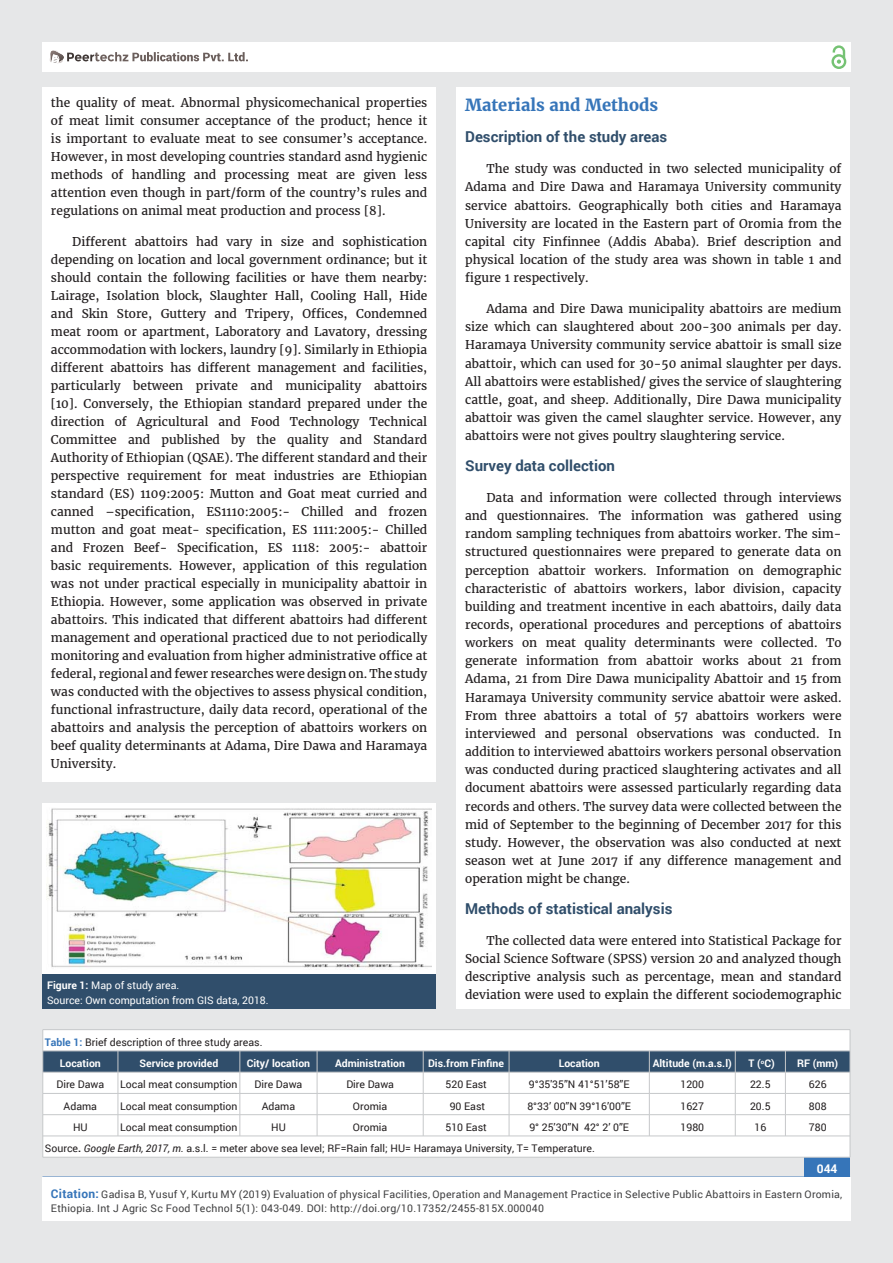
<style>
.page{position:relative;width:893px;height:1263px;background:#e6e7e8}
.page>*{position:absolute;margin:0;border:0;box-sizing:border-box;transform-origin:0 0}
.t1{font:700 16.5px "Merriweather";color:#3675b9}
.t2{font:700 15px "Roboto";color:#304e6b}
.t3{font:12px/18.1px "Merriweather";color:#231f20;text-align:justify}
.t4{font:700 12px "Roboto";color:#fff}
.t5{font:10.5px/21.3px "Roboto";color:#231f20}
.t6{font:10.5px/13.5px "Roboto";letter-spacing:.02em;color:#404041}
.t7{font:700 10.5px "Roboto";color:#fff}
.t8{font:10.5px/15px "Roboto";color:#fff}
.s1{font-weight:700}
.s2{font-weight:700;color:#3675b9}
.s3{font-weight:700;color:#fff}
.s4{font-style:italic}
.s5{font-weight:700;font-size:12px;color:#3675b9}
</style>
<div class="page">
<div style="left:42px;top:43px;width:808px;height:29px;background:#fff"></div>
<div style="left:831px;top:54px;width:15px;height:15px;border:2px solid #75c273;border-radius:50%"></div>
<svg style="left:831px;top:45px;width:15px;height:19px"></svg>
<div style="left:804px;top:1157px;width:46px;height:43px;background:#3675b9"></div>
<svg style="left:49px;top:50px;width:199px;height:14px"></svg>
<div style="left:42px;top:1177px;width:809px;height:43px;background:#fff"></div>
<div style="left:42px;top:87px;width:394px;height:695px;background:#fff"></div>
<div style="left:457px;top:87px;width:393px;height:921px;background:#fff"></div>
<div style="left:43px;top:803px;width:393px;height:171px;background:#fff"></div>
<div style="left:43px;top:974px;width:393px;height:34px;background:#304e6b"></div>
<img style="left:47px;top:808px;width:385px;height:162px">
<hr style="left:43px;top:1029px;width:75px;height:1px;background:#c6c8ca">
<hr style="left:118px;top:1029px;width:732px;height:1px;background:#c6c8ca">
<svg style="left:43px;top:1030px;width:808px;height:127px;background:#dbe0e4"></svg>
<hr style="left:43px;top:1157px;width:807px;height:1px;background:#c6c8ca">
<p class="t3" style="left:51px;top:94px;width:378px">the quality of meat. Abnormal physicomechanical properties of meat limit consumer acceptance of the product; hence it is important to evaluate meat to see consumer’s acceptance.<br>However, in most developing countries standard asnd hygienic methods of handling and processing meat are given less attention even though in part/form of the country’s rules and regulations on animal meat production and process [8].</p>
<p class="t3" style="left:51px;top:233px;width:378px;text-indent:21px">Different abattoirs had vary in size and sophistication depending on location and local government ordinance; but it should contain the following facilities or have them nearby:<br>Lairage, Isolation block, Slaughter Hall, Cooling Hall, Hide and Skin Store, Guttery and Tripery, Offices, Condemned meat room or apartment, Laboratory and Lavatory, dressing accommodation with lockers, laundry [9]. Similarly in Ethiopia different abattoirs has different management and facilities, particularly between private and municipality abattoirs [10]. Conversely, the Ethiopian standard prepared under the direction of Agricultural and Food Technology Technical Committee and published by the quality and Standard Authority of Ethiopian (QSAE). The different standard and their perspective requirement for meat industries are Ethiopian standard (ES) 1109:2005: Mutton and Goat meat curried and canned –specification, ES1110:2005:- Chilled and frozen mutton and goat meat- specification, ES 1111:2005:- Chilled and Frozen Beef- Specification, ES 1118: 2005:- abattoir basic requirements. However, application of this regulation was not under practical especially in municipality abattoir in Ethiopia. However, some application was observed in private abattoirs. This indicated that different abattoirs had different management and operational practiced due to not periodically monitoring and evaluation from higher administrative office at federal, regional and fewer researches were design on. The study was conducted with the objectives to assess physical condition, functional infrastructure, daily data record, operational of the abattoirs and analysis the perception of abattoirs workers on beef quality determinants at Adama, Dire Dawa and Haramaya University.</p>
<h1 class="t1" style="left:465px;top:95px;width:195px">Materials and Methods</h1>
<p class="t2" style="left:465px;top:127px;width:204px">Description of the study areas</p>
<p class="t3" style="left:465px;top:160px;width:378px;text-indent:21px">The study was conducted in two selected municipality of Adama and Dire Dawa and Haramaya University community service abattoirs. Geographically both cities and Haramaya University are located in the Eastern part of Oromia from the capital city Finfinnee (Addis Ababa). Brief description and physical location of the study area was shown in table 1 and figure 1 respectively.</p>
<p class="t3" style="left:465px;top:300px;width:378px;text-indent:21px">Adama and Dire Dawa municipality abattoirs are medium size which can slaughtered about 200-300 animals per day.<br>Haramaya University community service abattoir is small size abattoir, which can used for 30-50 animal slaughter per days.<br>All abattoirs were established/ gives the service of slaughtering cattle, goat, and sheep. Additionally, Dire Dawa municipality abattoir was given the camel slaughter service. However, any abattoirs were not gives poultry slaughtering service.</p>
<p class="t2" style="left:465px;top:455px;width:151px">Survey data collection</p>
<p class="t3" style="left:465px;top:489px;width:378px;text-indent:21px">Data and information were collected through interviews and questionnaires. The information was gathered using random sampling techniques from abattoirs worker. The sim&shy;structured questionnaires were prepared to generate data on perception abattoir workers. Information on demographic characteristic of abattoirs workers, labor division, capacity building and treatment incentive in each abattoirs, daily data records, operational procedures and perceptions of abattoirs workers on meat quality determinants were collected. To generate information from abattoir works about 21 from Adama, 21 from Dire Dawa municipality Abattoir and 15 from Haramaya University community service abattoir were asked.<br>From three abattoirs a total of 57 abattoirs workers were interviewed and personal observations was conducted. In addition to interviewed abattoirs workers personal observation was conducted during practiced slaughtering activates and all document abattoirs were assessed particularly regarding data records and others. The survey data were collected between the mid of September to the beginning of December 2017 for this study. However, the observation was also conducted at next season wet at June 2017 if any difference management and operation might be change.</p>
<p class="t2" style="left:465px;top:898px;width:209px">Methods of statistical analysis</p>
<p class="t3" style="left:465px;top:932px;width:378px;text-indent:21px">The collected data were entered into Statistical Package for Social Science Software (SPSS) version 20 and analyzed though descriptive analysis such as percentage, mean and standard deviation were used to explain the different sociodemographic</p>
<p class="t8" style="left:47px;top:978px;width:223px"><span class="s1">Figure 1:</span> Map of study area.<br>Source: Own computation from GIS data, 2018.</p>
<p class="t5" style="left:60px;top:1031px;width:204px;text-indent:-15px"><span class="s2">Table 1:</span> Brief description of three study areas.<br><span class="s3">Location</span></p>
<p class="t7" style="left:139px;top:1056px;width:80px">Service provided</p>
<p class="t7" style="left:247px;top:1056px;width:65px">City/ location</p>
<p class="t7" style="left:335px;top:1056px;width:71px">Administration</p>
<p class="t7" style="left:428px;top:1056px;width:77px">Dis.from Finfine</p>
<p class="t7" style="left:559px;top:1056px;width:42px">Location</p>
<p class="t7" style="left:653px;top:1056px;width:81px">Altitude (m.a.s.l)</p>
<p class="t7" style="left:748px;top:1056px;width:28px">T (<sup>o</sup>C)</p>
<p class="t7" style="left:797px;top:1056px;width:43px">RF (mm)</p>
<p class="t5" style="left:56px;top:1074px;width:49px">Dire Dawa</p>
<p class="t5" style="left:120px;top:1074px;width:119px">Local meat consumption</p>
<p class="t5" style="left:255px;top:1074px;width:49px">Dire Dawa</p>
<p class="t5" style="left:346px;top:1074px;width:49px">Dire Dawa</p>
<p class="t5" style="left:445px;top:1074px;width:43px">520 East</p>
<p class="t5" style="left:529px;top:1074px;width:102px">9°35′35”N 41°51’58”E</p>
<p class="t5" style="left:680px;top:1074px;width:25px">1200</p>
<p class="t5" style="left:750px;top:1074px;width:22px">22.5</p>
<p class="t5" style="left:809px;top:1074px;width:19px">626</p>
<p class="t5" style="left:64px;top:1095px;width:35px">Adama</p>
<p class="t5" style="left:120px;top:1095px;width:119px">Local meat consumption</p>
<p class="t5" style="left:262px;top:1095px;width:35px">Adama</p>
<p class="t5" style="left:353px;top:1095px;width:36px">Oromia</p>
<p class="t5" style="left:450px;top:1095px;width:37px">90 East</p>
<p class="t5" style="left:527px;top:1095px;width:105px">8°33’ 00”N 39°16’00”E</p>
<p class="t5" style="left:680px;top:1095px;width:25px">1627</p>
<p class="t5" style="left:750px;top:1095px;width:22px">20.5</p>
<p class="t5" style="left:809px;top:1095px;width:19px">808</p>
<p class="t5" style="left:73px;top:1116px;width:16px">HU</p>
<p class="t5" style="left:120px;top:1116px;width:119px">Local meat consumption</p>
<p class="t5" style="left:271px;top:1116px;width:16px">HU</p>
<p class="t5" style="left:353px;top:1116px;width:36px">Oromia</p>
<p class="t5" style="left:445px;top:1116px;width:43px">510 East</p>
<p class="t5" style="left:529px;top:1116px;width:101px">9° 25’30”N 42° 2’ 0”E</p>
<p class="t5" style="left:680px;top:1116px;width:25px">1980</p>
<p class="t5" style="left:754px;top:1116px;width:13px">16</p>
<p class="t5" style="left:809px;top:1116px;width:19px">780</p>
<p class="t5" style="left:45px;top:1137px;width:551px">Source<span class="s1">.</span> <span class="s4">Google Earth, 2017, m.</span> a.s.l. = meter above sea level; RF=Rain fall; HU= Haramaya University, T= Temperature.</p>
<p class="t4" style="left:817px;top:1161px;width:22px">044</p>
<p class="t6" style="left:51px;top:1188px;width:793px"><span class="s5">Citation:</span> Gadisa B, Yusuf Y, Kurtu MY (2019) Evaluation of physical Facilities, Operation and Management Practice in Selective Public Abattoirs in Eastern Oromia,<br>Ethiopia. Int J Agric Sc Food Technol 5(1): 043-049. DOI: http://doi.org/10.17352/2455-815X.000040</p>
</div>
